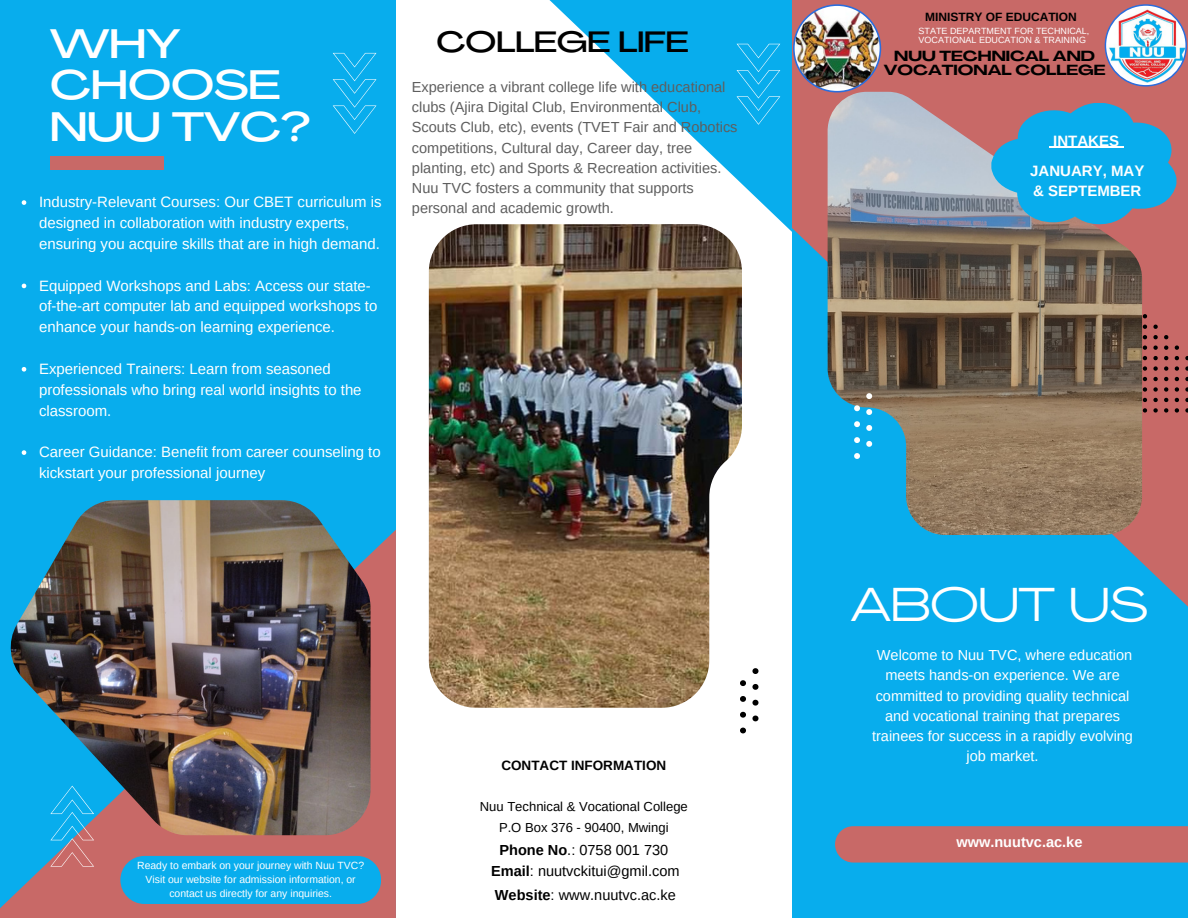
<style>
.page{position:relative;width:1188px;height:918px;background:#fff}
.page>*{position:absolute;margin:0;border:0;box-sizing:border-box;transform-origin:0 0}
.t1{font:46.95px "Agrandir Grand";color:#fff}
.t2{font:500 40.65px/41.7px "Agrandir Grand";color:#fff}
.t3{font:500 28.95px "Agrandir Grand";color:#000}
.t4{font:15px/20.9px "Arimo";color:#fff}
.t5{font:700 15px/20.2px "Arimo";color:#fff}
.t6{font:14.55px/20.2px "Arimo";color:#5e5e5e}
.t7{font:14.55px/20.2px "Arimo";color:#fff;text-align:center}
.t8{font:14.55px "Arimo";color:#000}
.t9{font:700 14.55px "Arimo";color:#fff}
.t10{font:700 14.4px/14.7px "Agrandir Grand";color:#000;text-align:center}
.t11{font:700 13.5px "Arimo";color:#000}
.t12{font:13.05px "Arimo";color:#000}
.t13{font:700 12px "Arimo";color:#000}
.t14{font:10.35px/14px "Arimo";color:#fff;text-align:center}
.t15{font:9px/9px "Arimo";color:#fff}
.s1{font-weight:700}
</style>
<div class="page">
<div style="left:792px;top:669px;width:396px;height:249px;background:#08aded"></div>
<div style="left:0;top:0;width:396px;height:918px;background:#08aded"></div>
<img style="left:429px;top:224px;width:280px;height:484px">
<img style="left:511px;top:0;width:677px;height:669px">
<svg style="left:0;top:530px;width:396px;height:388px;fill:#c86967"></svg>
<img style="left:11px;top:500px;width:360px;height:335px">
<img style="left:828px;top:92px;width:314px;height:443px">
<div style="left:835px;top:826px;width:353px;height:37px;background:#c86967"></div>
<div style="left:50px;top:156px;width:114px;height:14px;background:#c86967"></div>
<svg style="left:523px;top:0;width:269px;height:231px"></svg>
<svg style="left:737px;top:44px;width:43px;height:81px;background:#16b1ee"></svg>
<svg style="left:50px;top:786px;width:44px;height:81px"></svg>
<svg style="left:854px;top:453px;width:6px;height:6px"></svg>
<svg style="left:854px;top:437px;width:6px;height:6px"></svg>
<svg style="left:854px;top:421px;width:6px;height:6px"></svg>
<svg style="left:854px;top:405px;width:6px;height:6px"></svg>
<svg style="left:866px;top:441px;width:6px;height:6px"></svg>
<svg style="left:866px;top:425px;width:6px;height:6px"></svg>
<svg style="left:866px;top:409px;width:6px;height:6px"></svg>
<svg style="left:866px;top:394px;width:6px;height:5px"></svg>
<img style="left:793px;top:4px;width:88px;height:89px">
<svg style="left:1105px;top:4px;width:82px;height:83px"></svg>
<svg style="left:333px;top:53px;width:44px;height:81px"></svg>
<svg style="left:1143px;top:314px;width:4px;height:4px"></svg>
<svg style="left:1143px;top:325px;width:4px;height:4px"></svg>
<svg style="left:1153px;top:325px;width:5px;height:4px"></svg>
<svg style="left:1143px;top:335px;width:4px;height:4px"></svg>
<svg style="left:1153px;top:335px;width:5px;height:4px"></svg>
<svg style="left:1164px;top:335px;width:4px;height:4px"></svg>
<svg style="left:1143px;top:346px;width:4px;height:4px"></svg>
<svg style="left:1153px;top:346px;width:5px;height:4px"></svg>
<svg style="left:1164px;top:346px;width:4px;height:4px"></svg>
<svg style="left:1175px;top:346px;width:4px;height:4px"></svg>
<svg style="left:1143px;top:356px;width:4px;height:4px"></svg>
<svg style="left:1153px;top:356px;width:5px;height:4px"></svg>
<svg style="left:1164px;top:356px;width:4px;height:4px"></svg>
<svg style="left:1175px;top:356px;width:4px;height:4px"></svg>
<svg style="left:1185px;top:356px;width:3px;height:4px"></svg>
<svg style="left:1143px;top:366px;width:4px;height:5px"></svg>
<svg style="left:1153px;top:366px;width:5px;height:5px"></svg>
<svg style="left:1164px;top:366px;width:4px;height:5px"></svg>
<svg style="left:1175px;top:366px;width:4px;height:5px"></svg>
<svg style="left:1185px;top:366px;width:3px;height:5px"></svg>
<svg style="left:1143px;top:377px;width:4px;height:4px"></svg>
<svg style="left:1153px;top:377px;width:5px;height:4px"></svg>
<svg style="left:1164px;top:377px;width:4px;height:4px"></svg>
<svg style="left:1175px;top:377px;width:4px;height:4px"></svg>
<svg style="left:1185px;top:377px;width:3px;height:4px"></svg>
<svg style="left:1143px;top:387px;width:4px;height:5px"></svg>
<svg style="left:1153px;top:387px;width:5px;height:5px"></svg>
<svg style="left:1164px;top:387px;width:4px;height:5px"></svg>
<svg style="left:1175px;top:387px;width:4px;height:5px"></svg>
<svg style="left:1185px;top:387px;width:3px;height:5px"></svg>
<svg style="left:1143px;top:398px;width:4px;height:4px"></svg>
<svg style="left:1153px;top:398px;width:5px;height:4px"></svg>
<svg style="left:1164px;top:398px;width:4px;height:4px"></svg>
<svg style="left:1175px;top:398px;width:4px;height:4px"></svg>
<svg style="left:1185px;top:398px;width:3px;height:4px"></svg>
<svg style="left:1143px;top:408px;width:4px;height:5px"></svg>
<svg style="left:1153px;top:408px;width:5px;height:5px"></svg>
<svg style="left:1164px;top:408px;width:4px;height:5px"></svg>
<svg style="left:1175px;top:408px;width:4px;height:5px"></svg>
<svg style="left:1185px;top:408px;width:3px;height:5px"></svg>
<div style="left:120px;top:856px;width:261px;height:48px;background:#08aded;border-radius:24px"></div>
<svg style="left:22px;top:200px;width:4px;height:5px"></svg>
<svg style="left:22px;top:284px;width:4px;height:4px"></svg>
<svg style="left:22px;top:367px;width:4px;height:5px"></svg>
<svg style="left:22px;top:450px;width:4px;height:5px"></svg>
<svg style="left:991px;top:103px;width:185px;height:121px;background:#379fce"></svg>
<svg style="left:740px;top:728px;width:6px;height:5px"></svg>
<svg style="left:740px;top:712px;width:6px;height:6px"></svg>
<svg style="left:740px;top:696px;width:6px;height:6px"></svg>
<svg style="left:740px;top:680px;width:6px;height:6px"></svg>
<svg style="left:752px;top:716px;width:6px;height:5px"></svg>
<svg style="left:752px;top:700px;width:6px;height:6px"></svg>
<svg style="left:752px;top:684px;width:6px;height:6px"></svg>
<svg style="left:752px;top:668px;width:6px;height:6px"></svg>
<p class="t2" style="left:50px;top:27px;width:262px">WHY<br>CHOOSE<br>NUU TVC?</p>
<p class="t3" style="left:436px;top:30px;width:254px">COLLEGE LIFE</p>
<p class="t6" style="left:412px;top:77px;width:327px">Experience a vibrant college life with educational clubs (Ajira Digital Club, Environmental Club, Scouts Club, etc), events (TVET Fair and Robotics competitions, Cultural day, Career day, tree planting, etc) and Sports &amp; Recreation activities.<br>Nuu TVC fosters a community that supports personal and academic growth.</p>
<p class="t4" style="left:39px;top:192px;width:344px">Industry-Relevant Courses: Our CBET curriculum is designed in collaboration with industry experts, ensuring you acquire skills that are in high demand.</p>
<p class="t4" style="left:39px;top:275px;width:340px">Equipped Workshops and Labs: Access our state&shy;of-the-art computer lab and equipped workshops to enhance your hands-on learning experience.</p>
<p class="t4" style="left:39px;top:358px;width:324px">Experienced Trainers: Learn from seasoned professionals who bring real world insights to the classroom.</p>
<p class="t4" style="left:39px;top:442px;width:343px">Career Guidance: Benefit from career counseling to kickstart your professional journey</p>
<p class="t11" style="left:501px;top:757px;width:166px">CONTACT INFORMATION</p>
<p class="t12" style="left:480px;top:799px;width:210px">Nuu Technical &amp; Vocational College</p>
<p class="t14" style="left:137px;top:859px;width:228px">Ready to embark on your journey with Nuu TVC?<br>Visit our website for admission information, or contact us directly for any inquiries.</p>
<p class="t12" style="left:499px;top:820px;width:171px">P.O Box 376 - 90400, Mwingi</p>
<p class="t8" style="left:499px;top:842px;width:170px"><span class="s1">Phone No</span>.: 0758 001 730</p>
<p class="t8" style="left:491px;top:863px;width:190px"><span class="s1">Email</span>: nuutvckitui@gmil.com</p>
<p class="t8" style="left:495px;top:887px;width:182px"><span class="s1">Website</span>: www.nuutvc.ac.ke</p>
<p class="t13" style="left:925px;top:10px;width:153px">MINISTRY OF EDUCATION</p>
<p class="t15" style="left:919px;top:26px;width:172px">STATE DEPARTMENT FOR TECHNICAL,<br>VOCATIONAL EDUCATION &amp; TRAINING</p>
<p class="t10" style="left:884px;top:50px;width:223px">NUU TECHNICAL AND<br>VOCATIONAL COLLEGE</p>
<p class="t5" style="left:1053px;top:130px;width:67px">INTAKES</p>
<p class="t5" style="left:1030px;top:161px;width:116px">JANUARY, MAY &amp; SEPTEMBER</p>
<p class="t1" style="left:851px;top:586px;width:298px">ABOUT US</p>
<p class="t7" style="left:872px;top:645px;width:262px">Welcome to Nuu TVC, where education meets hands-on experience. We are committed to providing quality technical and vocational training that prepares trainees for success in a rapidly evolving job market.</p>
<p class="t9" style="left:956px;top:834px;width:128px">www.nuutvc.ac.ke</p>
</div>
